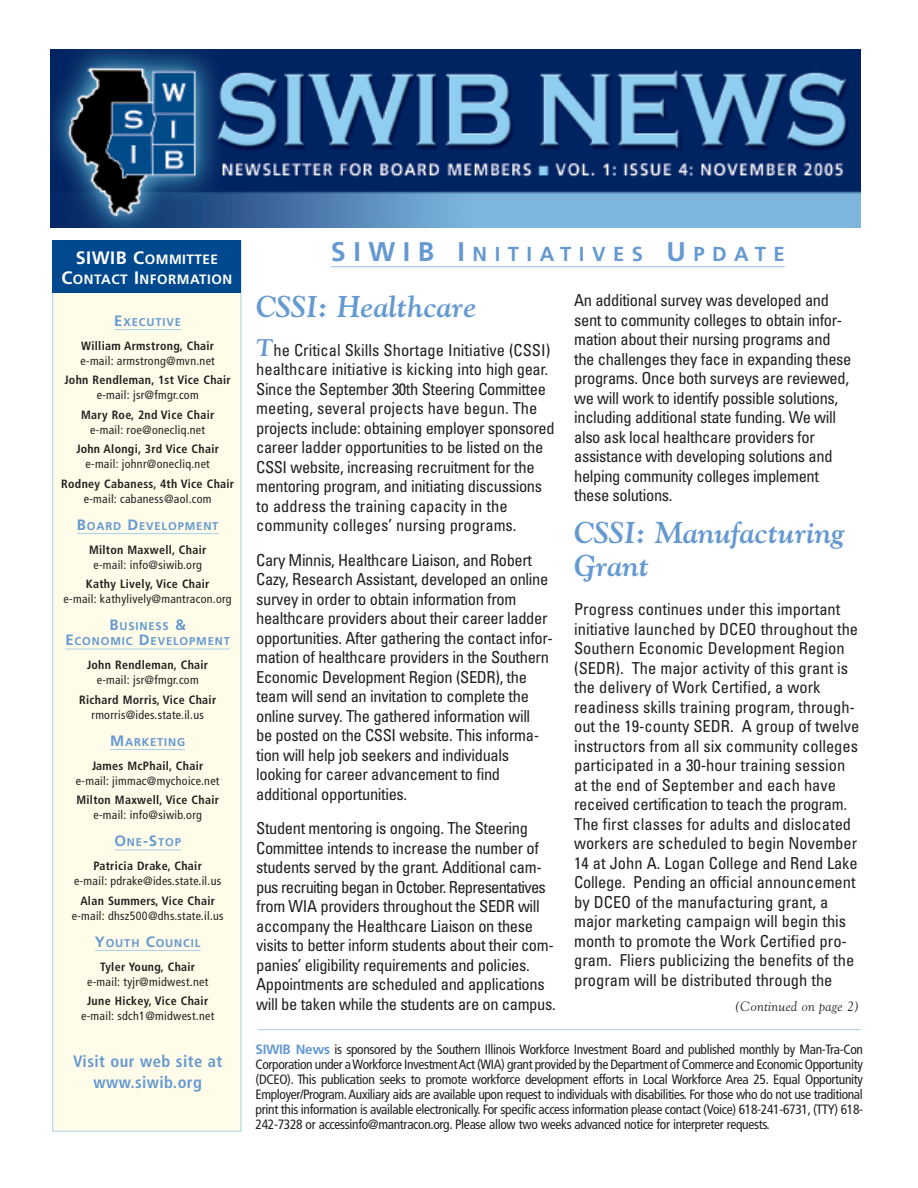
<style>
.page{position:relative;width:918px;height:1188px;background:#fff}
.page>*{position:absolute;margin:0;border:0;box-sizing:border-box;transform-origin:0 0}
.t1{font:italic 700 30px/33px "Goudy";color:#6599d1}
.t2{font:700 20.25px "Frutiger";letter-spacing:.37em;color:#6599d1}
.t3{font:condensed 16.5px/19.5px "Univers";letter-spacing:-.02em;color:#231f20}
.t4{font:condensed 16.5px/19.5px "Univers";color:#231f20}
.t5{font:700 condensed 16.5px/20.2px "Frutiger";letter-spacing:.025em;color:#6599d1;text-align:center}
.t6{font:condensed 13.5px/15px "Frutiger";letter-spacing:-.025em;color:#231f20;text-align:justify}
.t7{font:700 13.5px/20.2px "Frutiger";letter-spacing:.035em;color:#fff;text-align:center}
.t8{font:italic 13.5px "Goudy";letter-spacing:.025em;color:#231f20}
.t9{font:condensed 12px "Frutiger";letter-spacing:.025em;color:#231f20}
.t10{font:700 condensed 12px "Frutiger";letter-spacing:.025em;color:#231f20}
.t11{font:700 11.25px/15px "Frutiger";letter-spacing:.075em;color:#6599d1;text-align:center}
.s1{font-size:18px}
.s2{font-size:15px}
.s3{font-size:27px}
.s4{font-family:"Goudy";font-weight:700;font-style:italic;font-stretch:normal;font-size:24px;color:#6599d1}
.s5{font-weight:700;font-stretch:normal;color:#6599d1}
</style>
<div class="page">
<div style="left:53px;top:241px;width:188px;height:890px;background:#fffde9"></div>
<div style="left:52px;top:240px;width:189px;height:892px;border:1px solid #accdeb"></div>
<img style="left:51px;top:50px;width:810px;height:177px">
<hr style="left:331px;top:266px;width:454px;height:1px;background:#accdeb">
<hr style="left:114px;top:329px;width:67px;height:1px;background:#accdeb">
<hr style="left:77px;top:533px;width:142px;height:1px;background:#accdeb">
<hr style="left:65px;top:649px;width:165px;height:1px;background:#accdeb">
<hr style="left:110px;top:749px;width:75px;height:1px;background:#accdeb">
<hr style="left:114px;top:850px;width:67px;height:1px;background:#accdeb">
<hr style="left:95px;top:950px;width:106px;height:1px;background:#accdeb">
<div style="left:52px;top:240px;width:189px;height:53px;background:#01498e"></div>
<hr style="left:258px;top:1029px;width:603px;height:1px;background:#accdeb">
<p class="t7" style="left:61px;top:250px;width:172px"><span class="s1">SIWIB C</span>OMMITTEE<br><span class="s1">C</span>ONTACT <span class="s1">I</span>NFORMATION</p>
<p class="t11" style="left:114px;top:315px;width:68px"><span class="s2">E</span>XECUTIVE</p>
<p class="t10" style="left:81px;top:341px;width:134px">William Armstrong, Chair</p>
<p class="t9" style="left:81px;top:356px;width:136px">e-mail: armstrong@mvn.net</p>
<p class="t10" style="left:65px;top:375px;width:168px">John Rendleman, 1st Vice Chair</p>
<p class="t9" style="left:97px;top:390px;width:103px">e-mail: jsr@fmgr.com</p>
<p class="t10" style="left:81px;top:410px;width:135px">Mary Roe, 2nd Vice Chair</p>
<p class="t9" style="left:90px;top:425px;width:116px">e-mail: roe@onecliq.net</p>
<p class="t10" style="left:76px;top:444px;width:144px">John Alongi, 3rd Vice Chair</p>
<p class="t9" style="left:86px;top:459px;width:126px">e-mail: johnr@onecliq.net</p>
<p class="t10" style="left:61px;top:479px;width:174px">Rodney Cabaness, 4th Vice Chair</p>
<p class="t9" style="left:84px;top:494px;width:129px">e-mail: cabaness@aol.com</p>
<p class="t11" style="left:77px;top:519px;width:143px"><span class="s2">B</span>OARD <span class="s2">D</span>EVELOPMENT</p>
<p class="t10" style="left:89px;top:545px;width:119px">Milton Maxwell, Chair</p>
<p class="t9" style="left:93px;top:560px;width:110px">e-mail: info@siwib.org</p>
<p class="t10" style="left:86px;top:579px;width:125px">Kathy Lively, Vice Chair</p>
<p class="t9" style="left:64px;top:594px;width:170px">e-mail: kathylively@mantracon.org</p>
<p class="t11" style="left:65px;top:620px;width:166px"><span class="s2">B</span>USINESS <span class="s2">&amp;<br>E</span>CONOMIC <span class="s2">D</span>EVELOPMENT</p>
<p class="t10" style="left:87px;top:660px;width:122px">John Rendleman, Chair</p>
<p class="t9" style="left:97px;top:675px;width:103px">e-mail: jsr@fmgr.com</p>
<p class="t10" style="left:79px;top:695px;width:139px">Richard Morris, Vice Chair</p>
<p class="t9" style="left:92px;top:710px;width:114px">rmorris@ides.state.il.us</p>
<p class="t11" style="left:110px;top:735px;width:77px"><span class="s2">M</span>ARKETING</p>
<p class="t10" style="left:92px;top:761px;width:113px">James McPhail, Chair</p>
<p class="t9" style="left:76px;top:776px;width:145px">e-mail: jimmac@mychoice.net</p>
<p class="t10" style="left:76px;top:795px;width:144px">Milton Maxwell, Vice Chair</p>
<p class="t9" style="left:93px;top:810px;width:110px">e-mail: info@siwib.org</p>
<p class="t11" style="left:114px;top:836px;width:68px"><span class="s2">O</span>NE<span class="s2">-S</span>TOP</p>
<p class="t10" style="left:93px;top:861px;width:110px">Patricia Drake, Chair</p>
<p class="t9" style="left:74px;top:876px;width:149px">e-mail: pdrake@ides.state.il.us</p>
<p class="t10" style="left:80px;top:896px;width:136px">Alan Summers, Vice Chair</p>
<p class="t9" style="left:72px;top:911px;width:153px">e-mail: dhsz500@dhs.state.il.us</p>
<p class="t11" style="left:95px;top:936px;width:107px"><span class="s2">Y</span>OUTH <span class="s2">C</span>OUNCIL</p>
<p class="t10" style="left:100px;top:962px;width:96px">Tyler Young, Chair</p>
<p class="t9" style="left:87px;top:977px;width:123px">e-mail: tyjr@midwest.net</p>
<p class="t10" style="left:87px;top:996px;width:123px">June Hickey, Vice Chair</p>
<p class="t9" style="left:81px;top:1011px;width:135px">e-mail: sdch1@midwest.net</p>
<p class="t5" style="left:73px;top:1053px;width:151px">Visit our web site at www.siwib.org</p>
<p class="t2" style="left:331px;top:245px;width:455px"><span class="s3">SIWIB I</span>NITIATIVES <span class="s3">U</span>PDATE</p>
<p class="t3" style="left:574px;top:292px;width:279px">An additional survey was developed and sent to community colleges to obtain infor&shy;mation about their nursing programs and the challenges they face in expanding these programs. Once both surveys are reviewed, we will work to identify possible solutions, including additional state funding. We will also ask local healthcare providers for assistance with developing solutions and helping community colleges implement these solutions.</p>
<h1 class="t1" style="left:574px;top:516px;width:272px">CSSI: Manufacturing<br>Grant</h1>
<p class="t4" style="left:574px;top:601px;width:287px">Progress continues under this important initiative launched by DCEO throughout the Southern Economic Development Region (SEDR). The major activity of this grant is the delivery of Work Certified, a work readiness skills training program, through&shy;out the 19-county SEDR. A group of twelve instructors from all six community colleges participated in a 30-hour training session at the end of September and each have received certification to teach the program.<br>The first classes for adults and dislocated workers are scheduled to begin November 14 at John A. Logan College and Rend Lake College. Pending an official announcement by DCEO of the manufacturing grant, a major marketing campaign will begin this month to promote the Work Certified pro&shy;gram. Fliers publicizing the benefits of the program will be distributed through the</p>
<p class="t8" style="left:735px;top:998px;width:126px">(Continued on page 2)</p>
<h1 class="t1" style="left:256px;top:290px;width:222px">CSSI: Healthcare</h1>
<p class="t3" style="left:256px;top:341px;width:300px"><span class="s4">T</span>he Critical Skills Shortage Initiative (CSSI) healthcare initiative is kicking into high gear.<br>Since the September 30th Steering Committee meeting, several projects have begun. The projects include: obtaining employer sponsored career ladder opportunities to be listed on the CSSI website, increasing recruitment for the mentoring program, and initiating discussions to address the training capacity in the community colleges’ nursing programs.</p>
<p class="t3" style="left:256px;top:551px;width:298px">Cary Minnis, Healthcare Liaison, and Robert Cazy, Research Assistant, developed an online survey in order to obtain information from healthcare providers about their career ladder opportunities. After gathering the contact infor&shy;mation of healthcare providers in the Southern Economic Development Region (SEDR), the team will send an invitation to complete the online survey. The gathered information will<br>be posted on the CSSI website. This informa&shy;tion will help job seekers and individuals looking for career advancement to find additional opportunities.</p>
<p class="t3" style="left:256px;top:820px;width:301px">Student mentoring is ongoing. The Steering Committee intends to increase the number of students served by the grant. Additional cam&shy;pus recruiting began in October. Representatives from WIA providers throughout the SEDR will accompany the Healthcare Liaison on these visits to better inform students about their com&shy;panies’ eligibility requirements and policies.<br>Appointments are scheduled and applications will be taken while the students are on campus.</p>
<p class="t6" style="left:256px;top:1043px;width:609px"><span class="s5">SIWIB News</span> is sponsored by the Southern Illinois Workforce Investment Board and published monthly by Man-Tra-Con Corporation under a Workforce Investment Act (WIA) grant provided by the Department of Commerce and Economic Opportunity (DCEO). This publication seeks to promote workforce development efforts in Local Workforce Area 25. Equal Opportunity Employer/Program.Auxiliary aids are available upon request to individuals with disabilities. For those who do not use traditional print this information is available electronically. For specific access information please contact (Voice) 618-241-6731, (TTY) 618- 242-7328 or accessinfo@mantracon.org. Please allow two weeks advanced notice for interpreter requests.</p>
</div>
